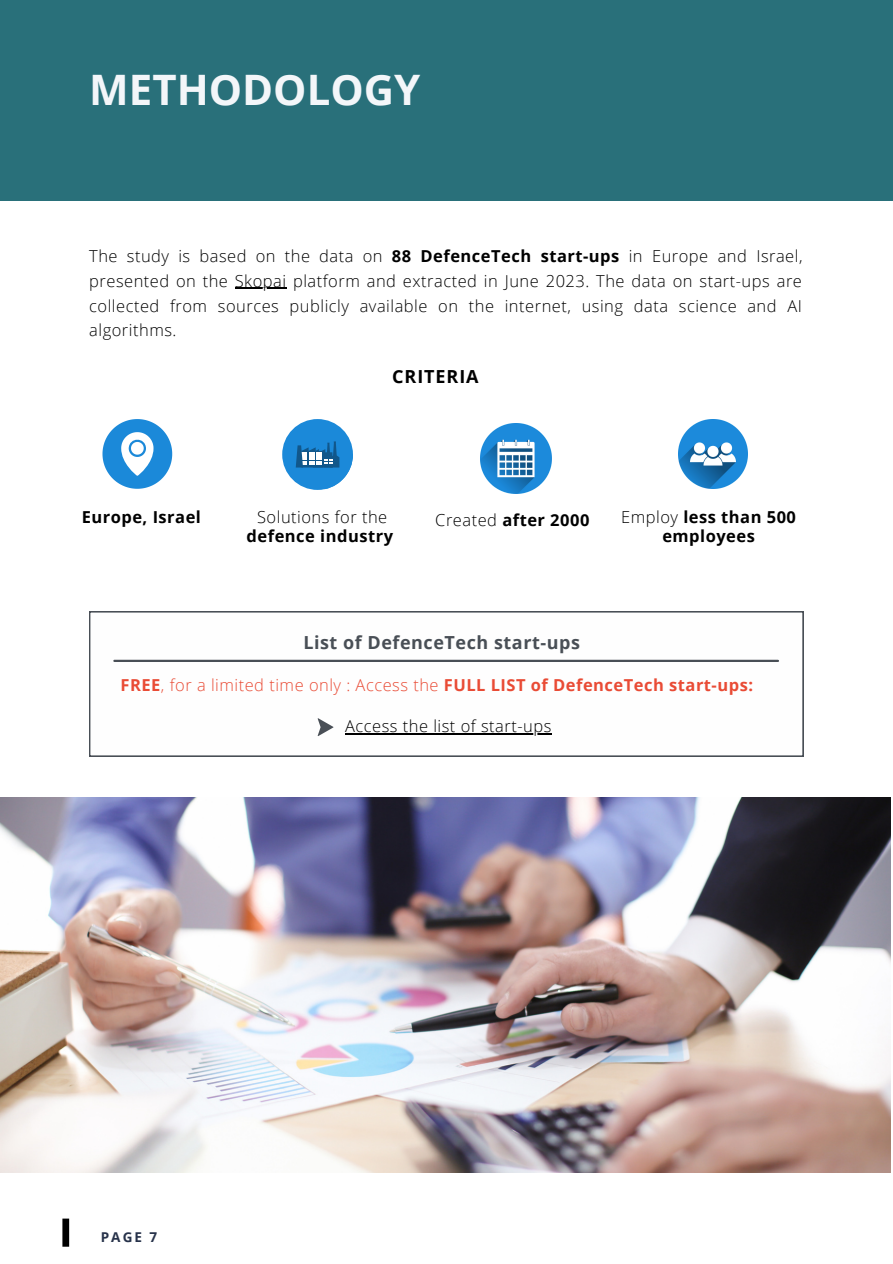
<style>
.page{position:relative;width:893px;height:1264px;background:#fff}
.page>*{position:absolute;margin:0;border:0;box-sizing:border-box;transform-origin:0 0}
.t1{font:700 42px "Open Sans";color:#f3f6f9}
.t2{font:700 18px "Open Sans";letter-spacing:.03em;color:#494f56}
.t3{font:700 18px "Open Sans";letter-spacing:.05em;color:#000}
.t4{font:300 16.5px/24.8px "Open Sans";letter-spacing:.03em;color:#000;text-align:center}
.t5{font:700 16.5px "Open Sans";letter-spacing:.03em;color:#e94b35}
.t6{font:700 16.5px/19px "Open Sans";letter-spacing:.03em;color:#000;text-align:center}
.t7{font:700 13.5px "Open Sans";color:#27324a}
.s1{font-weight:700}
.s2{font-weight:300}
</style>
<div class="page">
<div style="left:0;top:0;width:892px;height:200px;background:#29707a"></div>
<div style="left:62px;top:1218px;width:7px;height:28px;background:#000"></div>
<img style="left:480px;top:423px;width:71px;height:71px">
<img style="left:678px;top:419px;width:69px;height:69px">
<div style="left:282px;top:419px;width:71px;height:71px;background:#1b89d9;border-radius:50%"></div>
<svg style="left:296px;top:441px;width:57px;height:48px"></svg>
<img style="left:0;top:797px;width:890px;height:375px">
<svg style="left:102px;top:419px;width:70px;height:70px"></svg>
<hr style="left:235px;top:288px;width:51px;height:1px;background:#000">
<svg style="left:89px;top:611px;width:714px;height:145px"></svg>
<hr style="left:114px;top:659px;width:664px;height:3px;background:#494f56">
<hr style="left:345px;top:733px;width:207px;height:1px;background:#000">
<svg style="left:317px;top:718px;width:16px;height:18px"></svg>
<p class="t1" style="left:89px;top:60px;width:332px">METHODOLOGY</p>
<p class="t4" style="left:89px;top:243px;width:714px;text-align:justify">The study is based on the data on <span class="s1">88 DefenceTech start-ups</span> in Europe and Israel, presented on the Skopai platform and extracted in June 2023. The data on start-ups are collected from sources publicly available on the internet, using data science and AI algorithms.</p>
<p class="t3" style="left:392px;top:364px;width:88px">CRITERIA</p>
<p class="t6" style="left:82px;top:507px;width:121px">Europe, Israel</p>
<p class="t4" style="left:247px;top:507px;width:148px;line-height:19px">Solutions for the <span class="s1">defence industry</span></p>
<p class="t6" style="left:435px;top:510px;width:156px"><span class="s2">Created</span> after 2000</p>
<p class="t6" style="left:621px;top:507px;width:176px"><span class="s2">Employ</span> less than 500 employees</p>
<p class="t2" style="left:303px;top:630px;width:278px">List of DefenceTech start-ups</p>
<p class="t5" style="left:121px;top:673px;width:634px">FREE<span class="s2">, for a limited time only : Access the</span> FULL LIST of DefenceTech start-ups:</p>
<p class="t4" style="left:345px;top:713px;width:208px">Access the list of start-ups</p>
<p class="t7" style="left:101px;top:1227px;width:58px">PAGE 7</p>
</div>
